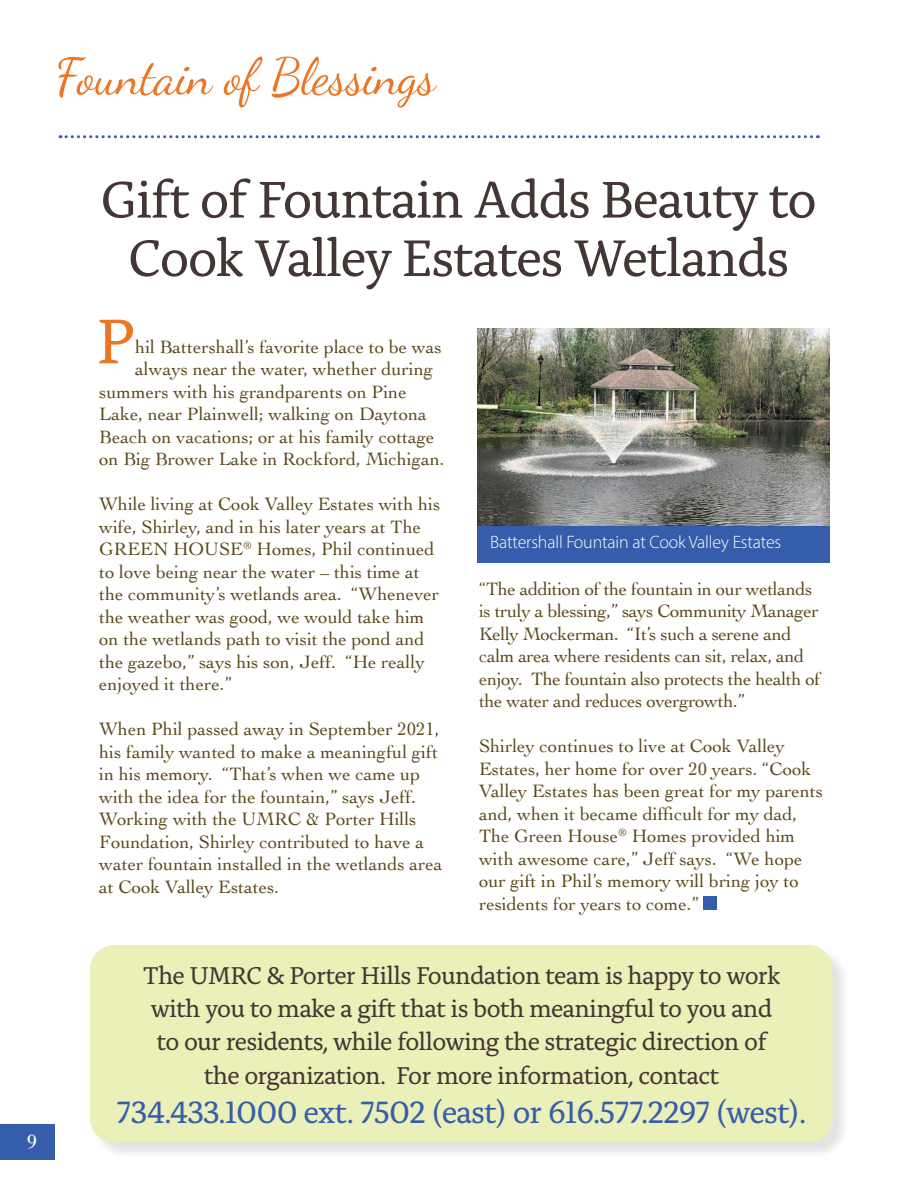
<style>
.page{position:relative;width:918px;height:1188px;background:#fff}
.page>*{position:absolute;margin:0;border:0;box-sizing:border-box;transform-origin:0 0}
.t1{font:66.15px "Alda OTCEV";color:#ed7625}
.t2{font:54px/58.5px "Alda OTCEV";letter-spacing:-.03em;color:#433635;text-align:center}
.t3{font:51px "Dancing Script";letter-spacing:-.01em;color:#ed7625}
.t4{font:32.4px "Alda OTCEV";letter-spacing:-.03em;color:#365dab}
.t5{font:25.5px/33.3px "Alda OTCEV";letter-spacing:-.03em;color:#433635;text-align:center}
.t6{font:21px "Bodoni";color:#fff}
.t7{font:18.75px/22.5px "Cochin";color:#5a471a}
.t8{font:18.75px/22.5px "Cochin";letter-spacing:-.02em;color:#5a471a}
.t9{font:300 18px "Myriad Pro";letter-spacing:-.01em;color:#fff}
</style>
<div class="page">
<div style="left:703px;top:896px;width:14px;height:14px;background:#365dab"></div>
<div style="left:0;top:1124px;width:55px;height:36px;background:#365dab"></div>
<svg style="left:60px;top:135px;width:758px;height:3px"></svg>
<div style="left:92px;top:947px;width:758px;height:212px;background:#231f20;opacity:.35"></div>
<div style="left:90px;top:945px;width:743px;height:197px;background:#eaf0b8;border-radius:24px"></div>
<img style="left:478px;top:329px;width:351px;height:197px">
<div style="left:477px;top:526px;width:353px;height:36px;background:#365dab"></div>
<h3 class="t3" style="left:55px;top:46px;width:382px">Fountain of Blessings</h3>
<p class="t6" style="left:27px;top:1129px;width:12px">9</p>
<h2 class="t2" style="left:100px;top:166px;width:718px">Gift of Fountain Adds Beauty to<br>Cook Valley Estates Wetlands</h2>
<h1 class="t1" style="left:97px;top:292px;width:40px">P</h1>
<p class="t7" style="left:135px;top:335px;width:308px">hil Battershall’s favorite place to be was</p>
<p class="t7" style="left:135px;top:357px;width:299px">always near the water, whether during</p>
<p class="t7" style="left:99px;top:380px;width:309px">summers with his grandparents on Pine</p>
<p class="t7" style="left:99px;top:402px;width:329px">Lake, near Plainwell; walking on Daytona</p>
<p class="t7" style="left:99px;top:425px;width:337px">Beach on vacations; or at his family cottage</p>
<p class="t7" style="left:99px;top:447px;width:347px">on Big Brower Lake in Rockford, Michigan.</p>
<p class="t7" style="left:99px;top:492px;width:343px">While living at Cook Valley Estates with his wife, Shirley, and in his later years at The GREEN HOUSE<sup>®</sup> Homes, Phil continued to love being near the water – this time at the community’s wetlands area. “Whenever the weather was good, we would take him on the wetlands path to visit the pond and the gazebo,” says his son, Jeff. “He really enjoyed it there.”</p>
<p class="t7" style="left:99px;top:717px;width:345px">When Phil passed away in September 2021, his family wanted to make a meaningful gift in his memory. “That’s when we came up with the idea for the fountain,” says Jeff.<br>Working with the UMRC &amp; Porter Hills Foundation, Shirley contributed to have a water fountain installed in the wetlands area at Cook Valley Estates.</p>
<p class="t9" style="left:490px;top:531px;width:293px">Battershall Fountain at Cook Valley Estates</p>
<p class="t8" style="left:479px;top:577px;width:343px">“The addition of the fountain in our wetlands is truly a blessing,” says Community Manager Kelly Mockerman. “It’s such a serene and calm area where residents can sit, relax, and enjoy. The fountain also protects the health of the water and reduces overgrowth.”</p>
<p class="t7" style="left:479px;top:734px;width:345px">Shirley continues to live at Cook Valley Estates, her home for over 20 years. “Cook Valley Estates has been great for my parents and, when it became difficult for my dad, The Green House<sup>®</sup> Homes provided him with awesome care,” Jeff says. “We hope our gift in Phil’s memory will bring joy to residents for years to come.”</p>
<h3 class="t5" style="left:143px;top:957px;width:639px">The UMRC &amp; Porter Hills Foundation team is happy to work with you to make a gift that is both meaningful to you and to our residents, while following the strategic direction of the organization. For more information, contact</h3>
<h3 class="t4" style="left:117px;top:1088px;width:692px">734.433.1000 ext. 7502 (east) or 616.577.2297 (west).</h3>
</div>
